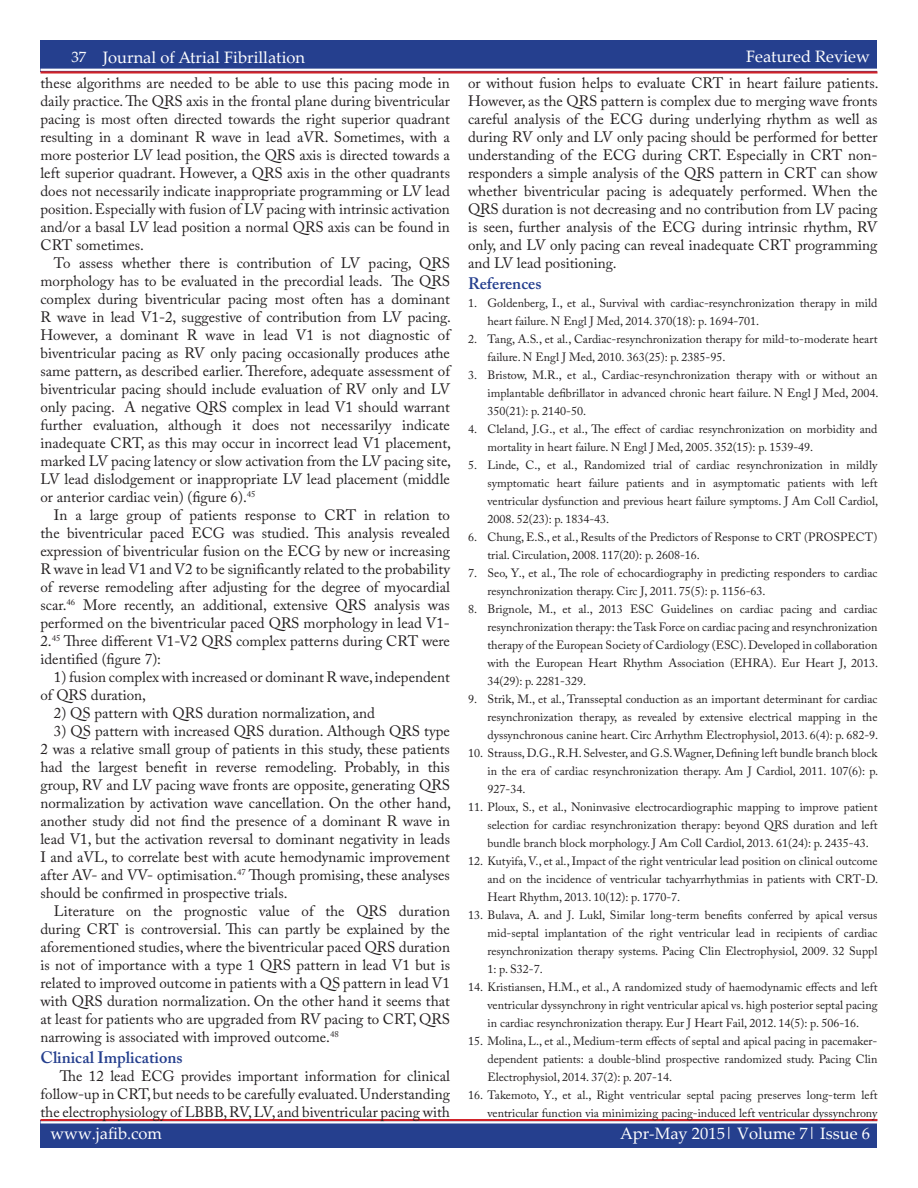
<style>
.page{position:relative;width:918px;height:1188px;background:#fff}
.page>*{position:absolute;margin:0;border:0;box-sizing:border-box;transform-origin:0 0}
.t1{font:16.5px "Palatino Linotype";color:#fff}
._10_Body_Text{font:600 16.5px "Adobe Caslon Pro";color:#253f8e}
._10_Body_Text-2{font:15px/18px "Adobe Caslon Pro";color:#231f20;text-align:justify}
.t2{font:12px/18px "Adobe Caslon Pro";color:#231f20;text-align:justify}
</style>
<div class="page">
<div style="left:40px;top:1120px;width:838px;height:28px;background:#253f8e"></div>
<hr style="left:40px;top:1119px;width:838px;height:2px;background:#d1232a">
<hr style="left:40px;top:1121px;width:838px;height:3px;background:#fff">
<div style="left:40px;top:40px;width:838px;height:32px;background:#253f8e"></div>
<hr style="left:40px;top:71px;width:838px;height:3px;background:#d1232a">
<hr style="left:40px;top:69px;width:838px;height:2px;background:#fff">
<p class="t1" style="left:746px;top:45px;width:125px">Featured Review</p>
<p class="_10_Body_Text-2" style="left:468px;top:73px;width:412px">or without fusion helps to evaluate CRT in heart failure patients.<br>However, as the QRS pattern is complex due to merging wave fronts careful analysis of the ECG during underlying rhythm as well as during RV only and LV only pacing should be performed for better understanding of the ECG during CRT. Especially in CRT non&shy;responders a simple analysis of the QRS pattern in CRT can show whether biventricular pacing is adequately performed. When the QRS duration is not decreasing and no contribution from LV pacing is seen, further analysis of the ECG during intrinsic rhythm, RV only, and LV only pacing can reveal inadequate CRT programming and LV lead positioning.</p>
<p class="_10_Body_Text" style="left:468px;top:273px;width:75px">References</p>
<p class="t2" style="left:488px;top:293px;width:392px;text-indent:-20px">1. Goldenberg, I., et al., Survival with cardiac-resynchronization therapy in mild heart failure. N Engl J Med, 2014. 370(18): p. 1694-701.</p>
<p class="t2" style="left:488px;top:329px;width:392px;text-indent:-20px">2. Tang, A.S., et al., Cardiac-resynchronization therapy for mild-to-moderate heart failure. N Engl J Med, 2010. 363(25): p. 2385-95.</p>
<p class="t2" style="left:488px;top:365px;width:392px;text-indent:-20px">3. Bristow, M.R., et al., Cardiac-resynchronization therapy with or without an implantable defibrillator in advanced chronic heart failure. N Engl J Med, 2004.<br>350(21): p. 2140-50.</p>
<p class="t2" style="left:488px;top:419px;width:392px;text-indent:-20px">4. Cleland, J.G., et al., The effect of cardiac resynchronization on morbidity and mortality in heart failure. N Engl J Med, 2005. 352(15): p. 1539-49.</p>
<p class="t2" style="left:488px;top:455px;width:392px;text-indent:-20px">5. Linde, C., et al., Randomized trial of cardiac resynchronization in mildly symptomatic heart failure patients and in asymptomatic patients with left ventricular dysfunction and previous heart failure symptoms. J Am Coll Cardiol, 2008. 52(23): p. 1834-43.</p>
<p class="t2" style="left:488px;top:527px;width:392px;text-indent:-20px">6. Chung, E.S., et al., Results of the Predictors of Response to CRT (PROSPECT) trial. Circulation, 2008. 117(20): p. 2608-16.</p>
<p class="t2" style="left:488px;top:563px;width:391px;text-indent:-20px">7. Seo, Y., et al., The role of echocardiography in predicting responders to cardiac resynchronization therapy. Circ J, 2011. 75(5): p. 1156-63.</p>
<p class="t2" style="left:488px;top:599px;width:392px;text-indent:-20px">8. Brignole, M., et al., 2013 ESC Guidelines on cardiac pacing and cardiac resynchronization therapy: the Task Force on cardiac pacing and resynchronization therapy of the European Society of Cardiology (ESC). Developed in collaboration with the European Heart Rhythm Association (EHRA). Eur Heart J, 2013.<br>34(29): p. 2281-329.</p>
<p class="t2" style="left:488px;top:689px;width:392px;text-indent:-20px">9. Strik, M., et al., Transseptal conduction as an important determinant for cardiac resynchronization therapy, as revealed by extensive electrical mapping in the dyssynchronous canine heart. Circ Arrhythm Electrophysiol, 2013. 6(4): p. 682-9.</p>
<p class="t2" style="left:488px;top:743px;width:392px;text-indent:-20px">10. Strauss, D.G., R.H. Selvester, and G.S. Wagner, Defining left bundle branch block in the era of cardiac resynchronization therapy. Am J Cardiol, 2011. 107(6): p.<br>927-34.</p>
<p class="t2" style="left:488px;top:797px;width:392px;text-indent:-20px">11. Ploux, S., et al., Noninvasive electrocardiographic mapping to improve patient selection for cardiac resynchronization therapy: beyond QRS duration and left bundle branch block morphology. J Am Coll Cardiol, 2013. 61(24): p. 2435-43.</p>
<p class="t2" style="left:488px;top:851px;width:392px;text-indent:-20px">12. Kutyifa, V., et al., Impact of the right ventricular lead position on clinical outcome and on the incidence of ventricular tachyarrhythmias in patients with CRT-D.<br>Heart Rhythm, 2013. 10(12): p. 1770-7.</p>
<p class="t2" style="left:488px;top:905px;width:392px;text-indent:-20px">13. Bulava, A. and J. Lukl, Similar long-term benefits conferred by apical versus mid-septal implantation of the right ventricular lead in recipients of cardiac resynchronization therapy systems. Pacing Clin Electrophysiol, 2009. 32 Suppl 1: p. S32-7.</p>
<p class="t2" style="left:488px;top:977px;width:392px;text-indent:-20px">14. Kristiansen, H.M., et al., A randomized study of haemodynamic effects and left ventricular dyssynchrony in right ventricular apical vs. high posterior septal pacing in cardiac resynchronization therapy. Eur J Heart Fail, 2012. 14(5): p. 506-16.</p>
<p class="t2" style="left:488px;top:1031px;width:392px;text-indent:-20px">15. Molina, L., et al., Medium-term effects of septal and apical pacing in pacemaker&shy;dependent patients: a double-blind prospective randomized study. Pacing Clin Electrophysiol, 2014. 37(2): p. 207-14.</p>
<p class="t2" style="left:468px;top:1085px;width:411px;text-align:right">16. Takemoto, Y., et al., Right ventricular septal pacing preserves long-term left ventricular function via minimizing pacing-induced left ventricular dyssynchrony</p>
<p class="t1" style="left:71px;top:48px;width:235px"><sup>37</sup> Journal of Atrial Fibrillation</p>
<p class="t1" style="left:746px;top:47px;width:125px">Featured Review</p>
<p class="_10_Body_Text-2" style="left:40px;top:73px;width:411px">these algorithms are needed to be able to use this pacing mode in daily practice. The QRS axis in the frontal plane during biventricular pacing is most often directed towards the right superior quadrant resulting in a dominant R wave in lead aVR. Sometimes, with a more posterior LV lead position, the QRS axis is directed towards a left superior quadrant. However, a QRS axis in the other quadrants does not necessarily indicate inappropriate programming or LV lead position. Especially with fusion of LV pacing with intrinsic activation and/or a basal LV lead position a normal QRS axis can be found in CRT sometimes.</p>
<p class="_10_Body_Text-2" style="left:40px;top:253px;width:412px;text-indent:14px">To assess whether there is contribution of LV pacing, QRS morphology has to be evaluated in the precordial leads. The QRS complex during biventricular pacing most often has a dominant R wave in lead V1-2, suggestive of contribution from LV pacing.<br>However, a dominant R wave in lead V1 is not diagnostic of biventricular pacing as RV only pacing occasionally produces athe same pattern, as described earlier. Therefore, adequate assessment of biventricular pacing should include evaluation of RV only and LV only pacing. A negative QRS complex in lead V1 should warrant further evaluation, although it does not necessarilyy indicate inadequate CRT, as this may occur in incorrect lead V1 placement, marked LV pacing latency or slow activation from the LV pacing site, LV lead dislodgement or inappropriate LV lead placement (middle or anterior cardiac vein) (figure 6).<sup>45</sup></p>
<p class="_10_Body_Text-2" style="left:40px;top:505px;width:411px;text-indent:14px">In a large group of patients response to CRT in relation to the biventricular paced ECG was studied. This analysis revealed expression of biventricular fusion on the ECG by new or increasing R wave in lead V1 and V2 to be significantly related to the probability of reverse remodeling after adjusting for the degree of myocardial scar.<sup>46</sup> More recently, an additional, extensive QRS analysis was performed on the biventricular paced QRS morphology in lead V1- 2.<sup>45</sup> Three different V1-V2 QRS complex patterns during CRT were identified (figure 7):</p>
<p class="_10_Body_Text-2" style="left:40px;top:667px;width:411px;text-indent:14px">1) fusion complex with increased or dominant R wave, independent of QRS duration,</p>
<p class="_10_Body_Text-2" style="left:54px;top:703px;width:323px">2) QS pattern with QRS duration normalization, and</p>
<p class="_10_Body_Text-2" style="left:40px;top:721px;width:412px;text-indent:14px">3) QS pattern with increased QRS duration. Although QRS type 2 was a relative small group of patients in this study, these patients had the largest benefit in reverse remodeling. Probably, in this group, RV and LV pacing wave fronts are opposite, generating QRS normalization by activation wave cancellation. On the other hand, another study did not find the presence of a dominant R wave in lead V1, but the activation reversal to dominant negativity in leads I and aVL, to correlate best with acute hemodynamic improvement after AV- and VV- optimisation.<sup>47</sup> Though promising, these analyses should be confirmed in prospective trials.</p>
<p class="_10_Body_Text-2" style="left:40px;top:901px;width:411px;text-indent:14px">Literature on the prognostic value of the QRS duration during CRT is controversial. This can partly be explained by the aforementioned studies, where the biventricular paced QRS duration is not of importance with a type 1 QRS pattern in lead V1 but is related to improved outcome in patients with a QS pattern in lead V1 with QRS duration normalization. On the other hand it seems that at least for patients who are upgraded from RV pacing to CRT, QRS narrowing is associated with improved outcome.<sup>48</sup></p>
<p class="_10_Body_Text" style="left:40px;top:1047px;width:144px">Clinical Implications</p>
<p class="_10_Body_Text-2" style="left:40px;top:1066px;width:411px;text-indent:19px">The 12 lead ECG provides important information for clinical follow-up in CRT, but needs to be carefully evaluated. Understanding the electrophysiology of LBBB, RV, LV, and biventricular pacing with</p>
<p class="t1" style="left:51px;top:1122px;width:113px">www.jafib.com</p>
<p class="t1" style="left:620px;top:1122px;width:251px">Apr-May 2015| Volume 7| Issue 6</p>
</div>
